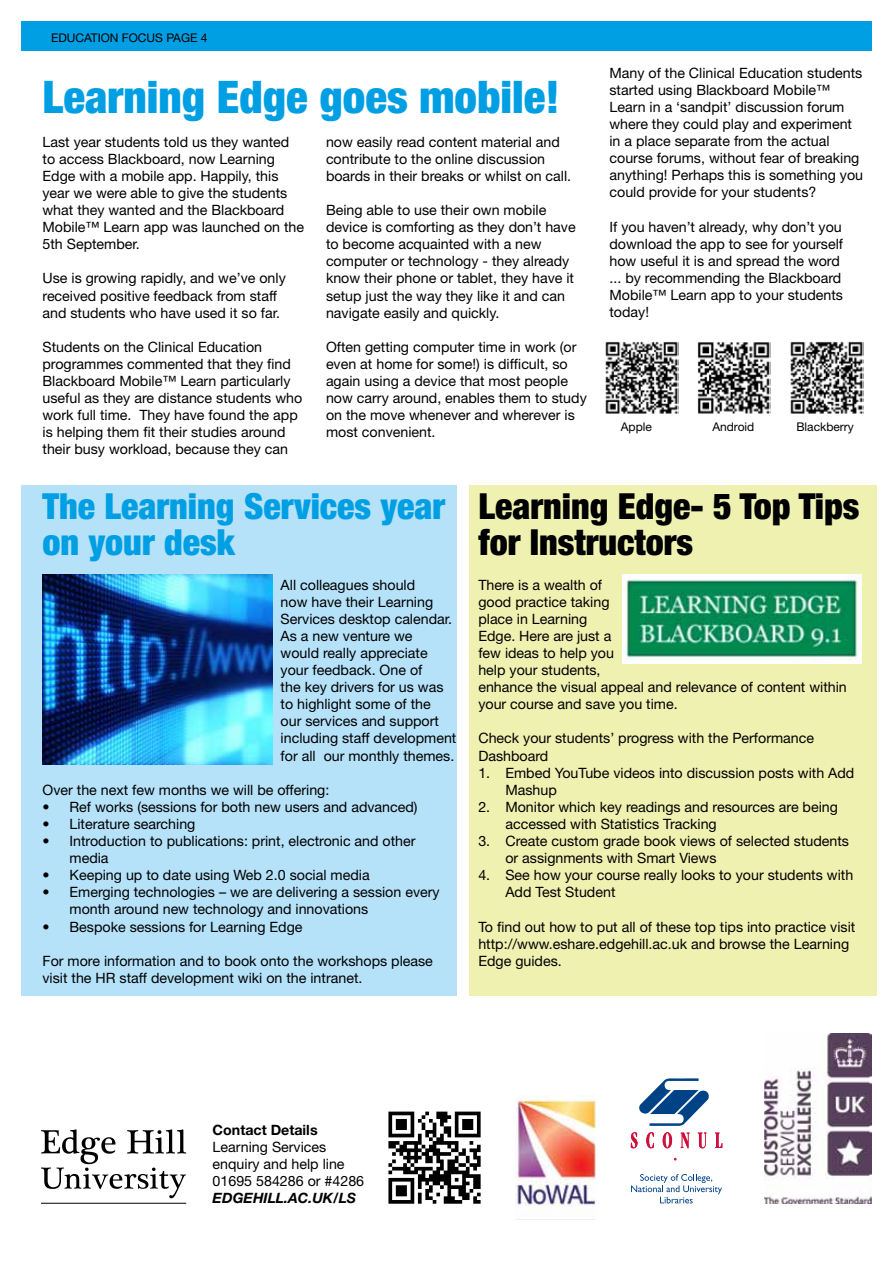
<style>
.page{position:relative;width:893px;height:1263px;background:#fff}
.page>*{position:absolute;margin:0;border:0;box-sizing:border-box;transform-origin:0 0}
.t1{font:900 condensed 45px "Helvetica Neue";color:#009fe3}
.t2{font:900 condensed 36px/36px "Helvetica Neue";color:#000}
.t3{font:900 condensed 36px/36px "Helvetica Neue";color:#009fe3}
.t4{font:14.25px/17.1px "Helvetica Neue";color:#000}
.t5{font:italic 700 14.25px "Helvetica Neue";color:#000}
.t6{font:700 14.25px "Helvetica Neue";color:#000}
.t7{font:12px "Helvetica Neue";color:#000}
</style>
<div class="page">
<div style="left:470px;top:486px;width:407px;height:510px;background:#eff1b1"></div>
<div style="left:21px;top:486px;width:436px;height:510px;background:#b5e1f9"></div>
<div style="left:21px;top:21px;width:851px;height:30px;background:#009fe3"></div>
<img style="left:43px;top:574px;width:229px;height:190px">
<svg style="left:639px;top:1078px;width:70px;height:48px"></svg>
<svg style="left:631px;top:1174px;width:91px;height:29px"></svg>
<svg style="left:631px;top:1132px;width:6px;height:16px"></svg>
<svg style="left:646px;top:1132px;width:8px;height:16px"></svg>
<svg style="left:663px;top:1132px;width:9px;height:16px"></svg>
<svg style="left:681px;top:1132px;width:9px;height:16px"></svg>
<svg style="left:698px;top:1132px;width:9px;height:16px"></svg>
<svg style="left:715px;top:1132px;width:7px;height:16px"></svg>
<svg style="left:41px;top:1129px;width:145px;height:69px"></svg>
<hr style="left:41px;top:1203px;width:145px;height:1px;background:#000">
<img style="left:765px;top:1033px;width:107px;height:170px">
<img style="left:515px;top:1095px;width:81px;height:116px">
<img style="left:388px;top:1111px;width:93px;height:93px">
<img style="left:622px;top:574px;width:239px;height:90px">
<img style="left:697px;top:342px;width:74px;height:72px">
<img style="left:605px;top:341px;width:73px;height:73px">
<img style="left:790px;top:341px;width:73px;height:73px">
<p class="t7" style="left:51px;top:31px;width:158px">EDUCATION FOCUS PAGE 4</p>
<h1 class="t1" style="left:43px;top:69px;width:518px">Learning Edge goes mobile!</h1>
<p class="t4" style="left:43px;top:133px;width:263px">Last year students told us they wanted to access Blackboard, now Learning Edge with a mobile app. Happily, this year we were able to give the students what they wanted and the Blackboard Mobile™ Learn app was launched on the 5th September.</p>
<p class="t4" style="left:43px;top:270px;width:245px">Use is growing rapidly, and we’ve only received positive feedback from staff and students who have used it so far.</p>
<p class="t4" style="left:43px;top:338px;width:261px">Students on the Clinical Education programmes commented that they find Blackboard Mobile™ Learn particularly useful as they are distance students who work full time. They have found the app is helping them fit their studies around their busy workload, because they can</p>
<p class="t4" style="left:326px;top:133px;width:247px">now easily read content material and contribute to the online discussion boards in their breaks or whilst on call.</p>
<p class="t4" style="left:326px;top:201px;width:251px">Being able to use their own mobile device is comforting as they don’t have to become acquainted with a new computer or technology - they already know their phone or tablet, they have it setup just the way they like it and can navigate easily and quickly.</p>
<p class="t4" style="left:326px;top:338px;width:262px">Often getting computer time in work (or even at home for some!) is difficult, so again using a device that most people now carry around, enables them to study on the move whenever and wherever is most convenient.</p>
<p class="t4" style="left:609px;top:64px;width:255px">Many of the Clinical Education students started using Blackboard Mobile™ Learn in a ‘sandpit’ discussion forum where they could play and experiment in a place separate from the actual course forums, without fear of breaking anything! Perhaps this is something you could provide for your students?</p>
<p class="t4" style="left:609px;top:218px;width:235px">If you haven’t already, why don’t you download the app to see for yourself how useful it is and spread the word ... by recommending the Blackboard<br>Mobile™ Learn app to your students today!</p>
<p class="t7" style="left:621px;top:419px;width:33px">Apple</p>
<p class="t7" style="left:712px;top:419px;width:44px">Android</p>
<p class="t7" style="left:796px;top:419px;width:59px">Blackberry</p>
<h2 class="t3" style="left:43px;top:488px;width:404px">The Learning Services year on your desk</h2>
<p class="t4" style="left:281px;top:576px;width:177px">All colleagues should<br>now have their Learning<br>Services desktop calendar.<br>As a new venture we<br>would really appreciate your feedback. One of<br>the key drivers for us was to highlight some of the<br>our services and support including staff development for all our monthly themes.</p>
<p class="t4" style="left:43px;top:781px;width:288px">Over the next few months we will be offering:</p>
<p class="t4" style="left:43px;top:798px;width:377px">• Ref works (sessions for both new users and advanced)</p>
<p class="t4" style="left:43px;top:815px;width:154px">• Literature searching</p>
<p class="t4" style="left:70px;top:832px;width:348px;text-indent:-27px">• Introduction to publications: print, electronic and other media</p>
<p class="t4" style="left:43px;top:866px;width:329px">• Keeping up to date using Web 2.0 social media</p>
<p class="t4" style="left:70px;top:883px;width:372px;text-indent:-27px">• Emerging technologies – we are delivering a session every month around new technology and innovations</p>
<p class="t4" style="left:43px;top:918px;width:262px">• Bespoke sessions for Learning Edge</p>
<p class="t4" style="left:43px;top:952px;width:392px">For more information and to book onto the workshops please visit the HR staff development wiki on the intranet.</p>
<h2 class="t2" style="left:478px;top:488px;width:383px">Learning Edge- 5 Top Tips for Instructors</h2>
<p class="t4" style="left:478px;top:576px;width:370px">There is a wealth of<br>good practice taking<br>place in Learning<br>Edge. Here are just a<br>few ideas to help you<br>help your students,<br>enhance the visual appeal and relevance of content within your course and save you time.</p>
<p class="t4" style="left:478px;top:730px;width:337px">Check your students’ progress with the Performance<br>Dashboard</p>
<p class="t4" style="left:505px;top:764px;width:350px;text-indent:-27px">1. Embed YouTube videos into discussion posts with Add<br>Mashup</p>
<p class="t4" style="left:505px;top:798px;width:334px;text-indent:-27px">2. Monitor which key readings and resources are being accessed with Statistics Tracking</p>
<p class="t4" style="left:505px;top:832px;width:345px;text-indent:-27px">3. Create custom grade book views of selected students or assignments with Smart Views</p>
<p class="t4" style="left:505px;top:866px;width:349px;text-indent:-27px">4. See how your course really looks to your students with<br>Add Test Student</p>
<p class="t4" style="left:478px;top:918px;width:378px">To find out how to put all of these top tips into practice visit http://www.eshare.edgehill.ac.uk and browse the Learning<br>Edge guides.</p>
<p class="t6" style="left:213px;top:1121px;width:107px">Contact Details</p>
<p class="t4" style="left:213px;top:1138px;width:153px">Learning Services enquiry and help line<br>01695 584286 or #4286</p>
<p class="t5" style="left:213px;top:1189px;width:145px">EDGEHILL.AC.UK/LS</p>
</div>
